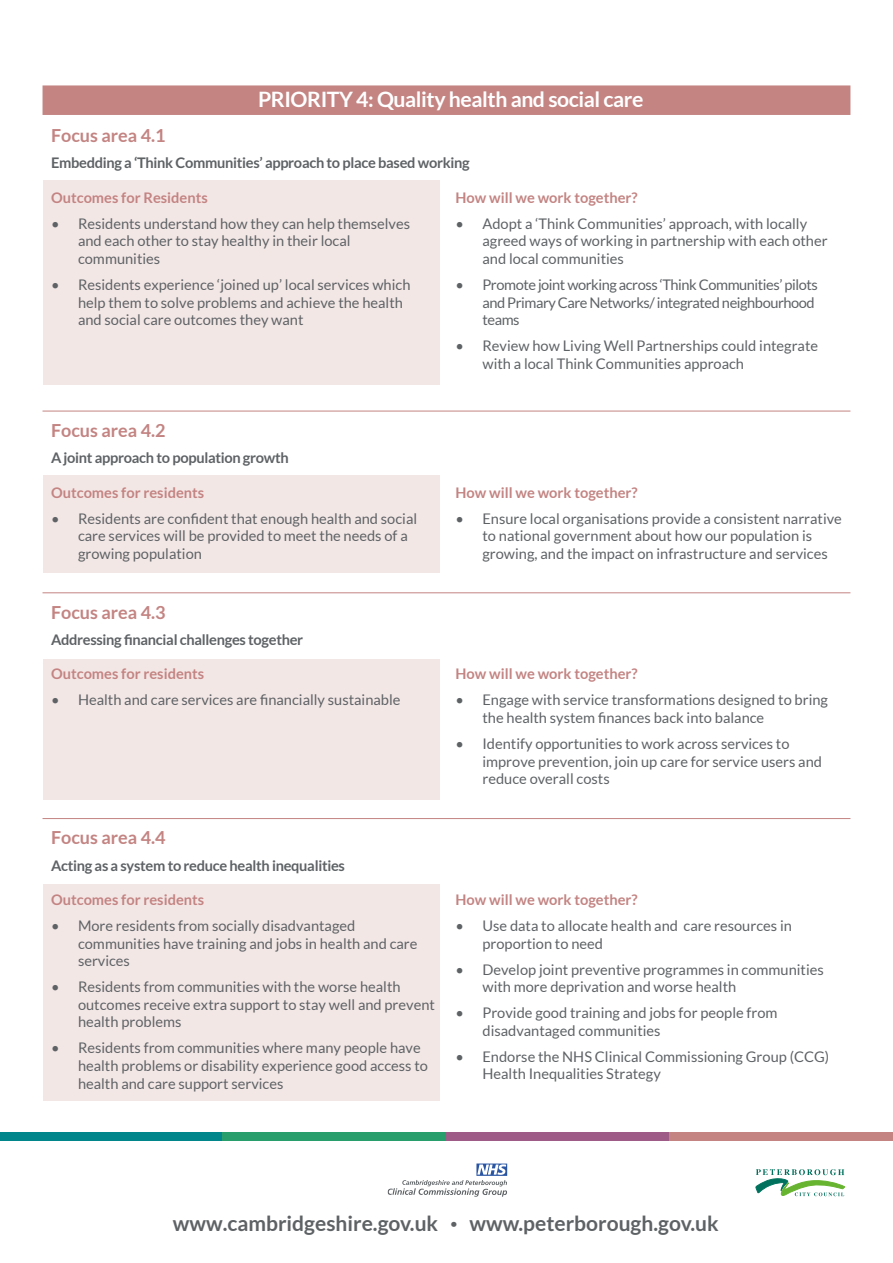
<style>
.page{position:relative;width:893px;height:1263px;background:#fff}
.page>*{position:absolute;margin:0;border:0;box-sizing:border-box;transform-origin:0 0}
.t1{font:700 21.3px "Lato";letter-spacing:-.02em;color:#fff}
.t2{font:700 21px "Lato";color:#5e6265}
.t3{font:700 18px "Lato";color:#c38482}
.t4{font:14.7px/17.5px "Lato";color:#5e6265}
.t5{font:700 14.7px "Lato";color:#c38482}
.t6{font:700 14.7px "Lato";letter-spacing:-.02em;color:#5e6265}
.t7{font:14.7px/17.5px "Lato";letter-spacing:-.03em;color:#5e6265}
.s1{font-size:12px}
</style>
<div class="page">
<div style="left:44px;top:181px;width:396px;height:204px;background:#f3e7e6"></div>
<div style="left:44px;top:475px;width:396px;height:98px;background:#f3e7e6"></div>
<div style="left:44px;top:659px;width:396px;height:140px;background:#f3e7e6"></div>
<div style="left:44px;top:884px;width:396px;height:217px;background:#f3e7e6"></div>
<div style="left:0;top:1132px;width:223px;height:8px;background:#00868b"></div>
<div style="left:223px;top:1132px;width:223px;height:8px;background:#289e6c"></div>
<div style="left:446px;top:1132px;width:223px;height:8px;background:#9f5b88"></div>
<div style="left:669px;top:1132px;width:223px;height:8px;background:#c38482"></div>
<svg style="left:755px;top:1169px;width:90px;height:27px"></svg>
<div style="left:476px;top:1163px;width:31px;height:13px;background:#a1b4d6"></div>
<svg style="left:388px;top:1164px;width:119px;height:33px"></svg>
<div style="left:43px;top:85px;width:807px;height:30px;background:#c38482"></div>
<hr style="left:43px;top:411px;width:807px;height:1px;background:#c38482">
<hr style="left:43px;top:592px;width:807px;height:1px;background:#c38482">
<hr style="left:43px;top:818px;width:807px;height:1px;background:#c38482">
<h1 class="t1" style="left:258px;top:87px;width:387px">PRIORITY 4: Quality health and social care</h1>
<p class="t3" style="left:51px;top:125px;width:116px">Focus area 4.1</p>
<p class="t6" style="left:51px;top:155px;width:420px">Embedding a ‘Think Communities’ approach to place based working</p>
<p class="t5" style="left:51px;top:189px;width:158px">Outcomes for Residents</p>
<p class="t4" style="left:78px;top:215px;width:334px;text-indent:-27px">• Residents understand how they can help themselves and each other to stay healthy in their local communities</p>
<p class="t4" style="left:78px;top:276px;width:334px;text-indent:-27px">• Residents experience ‘joined up’ local services which help them to solve problems and achieve the health and social care outcomes they want</p>
<p class="t5" style="left:455px;top:189px;width:184px">How will we work together?</p>
<p class="t4" style="left:482px;top:215px;width:347px;text-indent:-27px">• Adopt a ‘Think Communities’ approach, with locally agreed ways of working in partnership with each other and local communities</p>
<p class="t7" style="left:482px;top:276px;width:337px;text-indent:-27px">• Promote joint working across ‘Think Communities’ pilots and Primary Care Networks/ integrated neighbourhood teams</p>
<p class="t4" style="left:482px;top:337px;width:337px;text-indent:-27px">• Review how Living Well Partnerships could integrate with a local Think Communities approach</p>
<p class="t3" style="left:51px;top:420px;width:116px">Focus area 4.2</p>
<p class="t6" style="left:51px;top:449px;width:239px">A joint approach to population growth</p>
<p class="t5" style="left:51px;top:484px;width:155px">Outcomes for residents</p>
<p class="t4" style="left:78px;top:509px;width:341px;text-indent:-27px">• Residents are confident that enough health and social care services will be provided to meet the needs of a growing population</p>
<p class="t3" style="left:51px;top:602px;width:116px">Focus area 4.3</p>
<p class="t6" style="left:51px;top:631px;width:254px">Addressing financial challenges together</p>
<p class="t5" style="left:51px;top:665px;width:155px">Outcomes for residents</p>
<p class="t4" style="left:51px;top:691px;width:351px">• Health and care services are financially sustainable</p>
<p class="t3" style="left:51px;top:827px;width:116px">Focus area 4.4</p>
<p class="t6" style="left:51px;top:857px;width:295px">Acting as a system to reduce health inequalities</p>
<p class="t5" style="left:51px;top:891px;width:155px">Outcomes for residents</p>
<p class="t4" style="left:78px;top:917px;width:341px;text-indent:-27px">• More residents from socially disadvantaged communities have training and jobs in health and care services</p>
<p class="t4" style="left:78px;top:978px;width:358px;text-indent:-27px">• Residents from communities with the worse health outcomes receive extra support to stay well and prevent health problems</p>
<p class="t4" style="left:78px;top:1039px;width:352px;text-indent:-27px">• Residents from communities where many people have health problems or disability experience good access to health and care support services</p>
<p class="t5" style="left:455px;top:484px;width:184px">How will we work together?</p>
<p class="t4" style="left:482px;top:509px;width:361px;text-indent:-27px">• Ensure local organisations provide a consistent narrative to national government about how our population is growing, and the impact on infrastructure and services</p>
<p class="t5" style="left:455px;top:665px;width:184px">How will we work together?</p>
<p class="t4" style="left:482px;top:691px;width:347px;text-indent:-27px">• Engage with service transformations designed to bring the health system finances back into balance</p>
<p class="t4" style="left:482px;top:735px;width:341px;text-indent:-27px">• Identify opportunities to work across services to improve prevention, join up care for service users and reduce overall costs</p>
<p class="t5" style="left:455px;top:891px;width:184px">How will we work together?</p>
<p class="t4" style="left:482px;top:917px;width:311px;text-indent:-27px">• Use data to allocate health and care resources in proportion to need</p>
<p class="t4" style="left:482px;top:960px;width:343px;text-indent:-27px">• Develop joint preventive programmes in communities with more deprivation and worse health</p>
<p class="t4" style="left:482px;top:1004px;width:297px;text-indent:-27px">• Provide good training and jobs for people from disadvantaged communities</p>
<p class="t4" style="left:482px;top:1048px;width:348px;text-indent:-27px">• Endorse the NHS Clinical Commissioning Group (CCG)<br>Health Inequalities Strategy</p>
<h2 class="t2" style="left:173px;top:1211px;width:547px">www.cambridgeshire.gov.uk <span class="s1">•</span> www.peterborough.gov.uk</h2>
</div>
